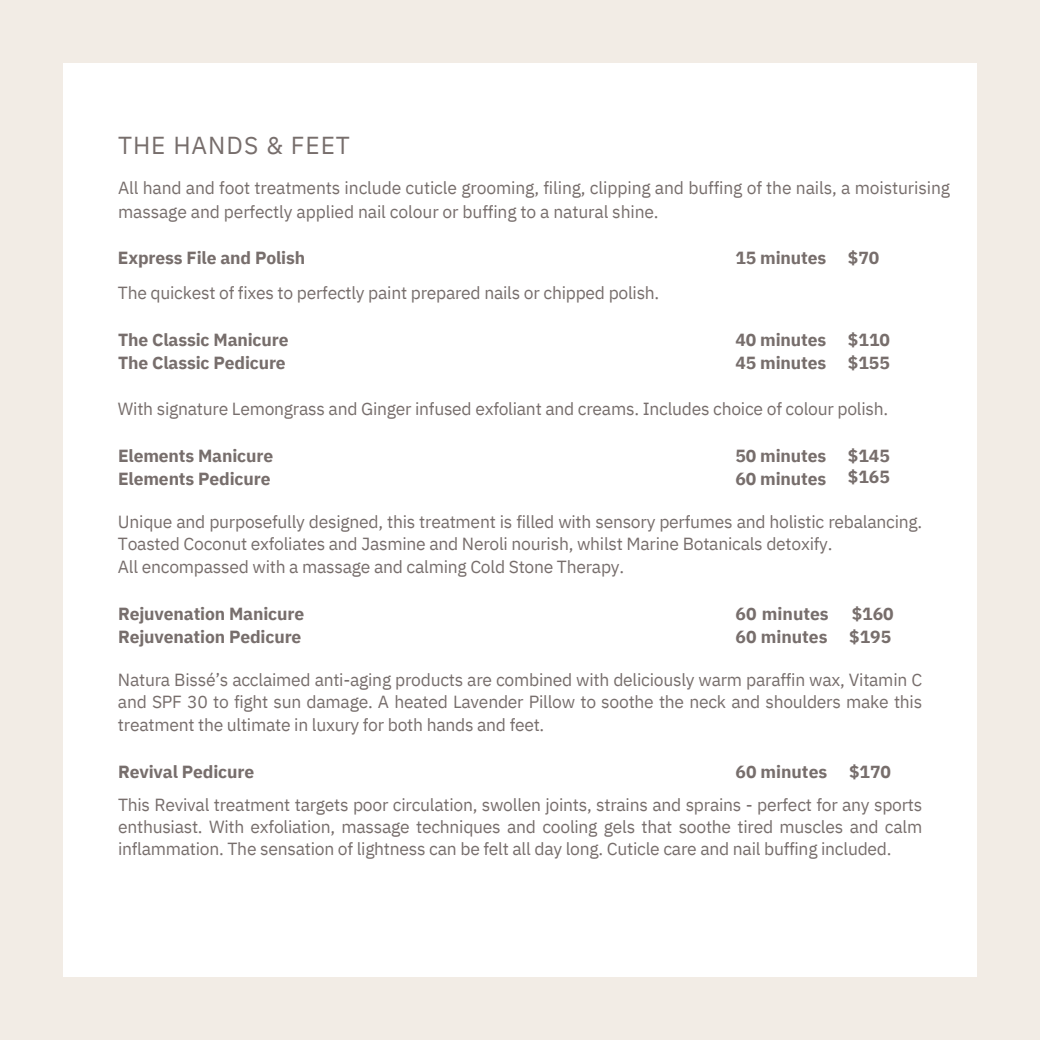
<style>
.page{position:relative;width:1040px;height:1040px;background:#fff}
.page>*{position:absolute;margin:0;border:0;box-sizing:border-box;transform-origin:0 0}
.t1{font:24.5px "IBM Plex Sans";letter-spacing:.04em;color:#776e6c}
.t2{font:17.5px/22.4px "IBM Plex Sans";letter-spacing:-.015em;color:#776e6c}
.t3{font:700 17.5px/23.1px "IBM Plex Sans";letter-spacing:-.01em;color:#776e6c;text-align:right}
</style>
<div class="page">
<div style="left:0;top:0;width:1040px;height:1039px;background:#f2ece5"></div>
<div style="left:63px;top:63px;width:913px;height:913px;background:#fff"></div>
<p class="t1" style="left:118px;top:128px;width:233px">THE HANDS &amp; FEET</p>
<p class="t2" style="left:118px;top:175px;width:833px;line-height:23.6px">All hand and foot treatments include cuticle grooming, filing, clipping and buffing of the nails, a moisturising massage and perfectly applied nail colour or buffing to a natural shine.</p>
<p class="t3" style="left:118px;top:245px;width:189px">Express File and Polish</p>
<p class="t3" style="left:735px;top:245px;width:92px">15 minutes</p>
<p class="t3" style="left:848px;top:245px;width:33px">$70</p>
<p class="t2" style="left:118px;top:281px;width:543px">The quickest of fixes to perfectly paint prepared nails or chipped polish.</p>
<p class="t3" style="left:118px;top:328px;width:172px">The Classic Manicure</p>
<p class="t3" style="left:735px;top:328px;width:92px">40 minutes</p>
<p class="t3" style="left:848px;top:328px;width:44px">$110</p>
<p class="t3" style="left:118px;top:351px;width:169px">The Classic Pedicure</p>
<p class="t3" style="left:735px;top:351px;width:92px">45 minutes</p>
<p class="t3" style="left:848px;top:351px;width:44px">$155</p>
<p class="t2" style="left:118px;top:397px;width:771px">With signature Lemongrass and Ginger infused exfoliant and creams. Includes choice of colour polish.</p>
<p class="t3" style="left:118px;top:443px;width:157px">Elements Manicure</p>
<p class="t3" style="left:735px;top:443px;width:92px">50 minutes</p>
<p class="t3" style="left:848px;top:443px;width:44px">$145</p>
<p class="t3" style="left:118px;top:467px;width:154px">Elements Pedicure</p>
<p class="t3" style="left:735px;top:467px;width:92px">60 minutes</p>
<p class="t3" style="left:848px;top:464px;width:44px">$165</p>
<p class="t2" style="left:118px;top:510px;width:805px">Unique and purposefully designed, this treatment is filled with sensory perfumes and holistic rebalancing.<br>Toasted Coconut exfoliates and Jasmine and Neroli nourish, whilst Marine Botanicals detoxify.</p>
<p class="t2" style="left:118px;top:554px;width:507px">All encompassed with a massage and calming Cold Stone Therapy.</p>
<p class="t3" style="left:118px;top:601px;width:188px">Rejuvenation Manicure</p>
<p class="t3" style="left:118px;top:624px;width:185px">Rejuvenation Pedicure</p>
<p class="t3" style="left:735px;top:601px;width:160px">$160<br>60 minutes $195</p>
<p class="t2" style="left:118px;top:668px;width:805px;text-align:justify">Natura Bissé’s acclaimed anti-aging products are combined with deliciously warm paraffin wax, Vitamin C and SPF 30 to fight sun damage. A heated Lavender Pillow to soothe the neck and shoulders make this treatment the ultimate in luxury for both hands and feet.</p>
<p class="t3" style="left:118px;top:759px;width:138px">Revival Pedicure</p>
<p class="t3" style="left:735px;top:759px;width:157px">60 minutes $170</p>
<p class="t2" style="left:118px;top:793px;width:805px;text-align:justify">This Revival treatment targets poor circulation, swollen joints, strains and sprains - perfect for any sports enthusiast. With exfoliation, massage techniques and cooling gels that soothe tired muscles and calm inflammation. The sensation of lightness can be felt all day long. Cuticle care and nail buffing included.</p>
<p class="t3" style="left:735px;top:601px;width:95px">60 minutes</p>
</div>
